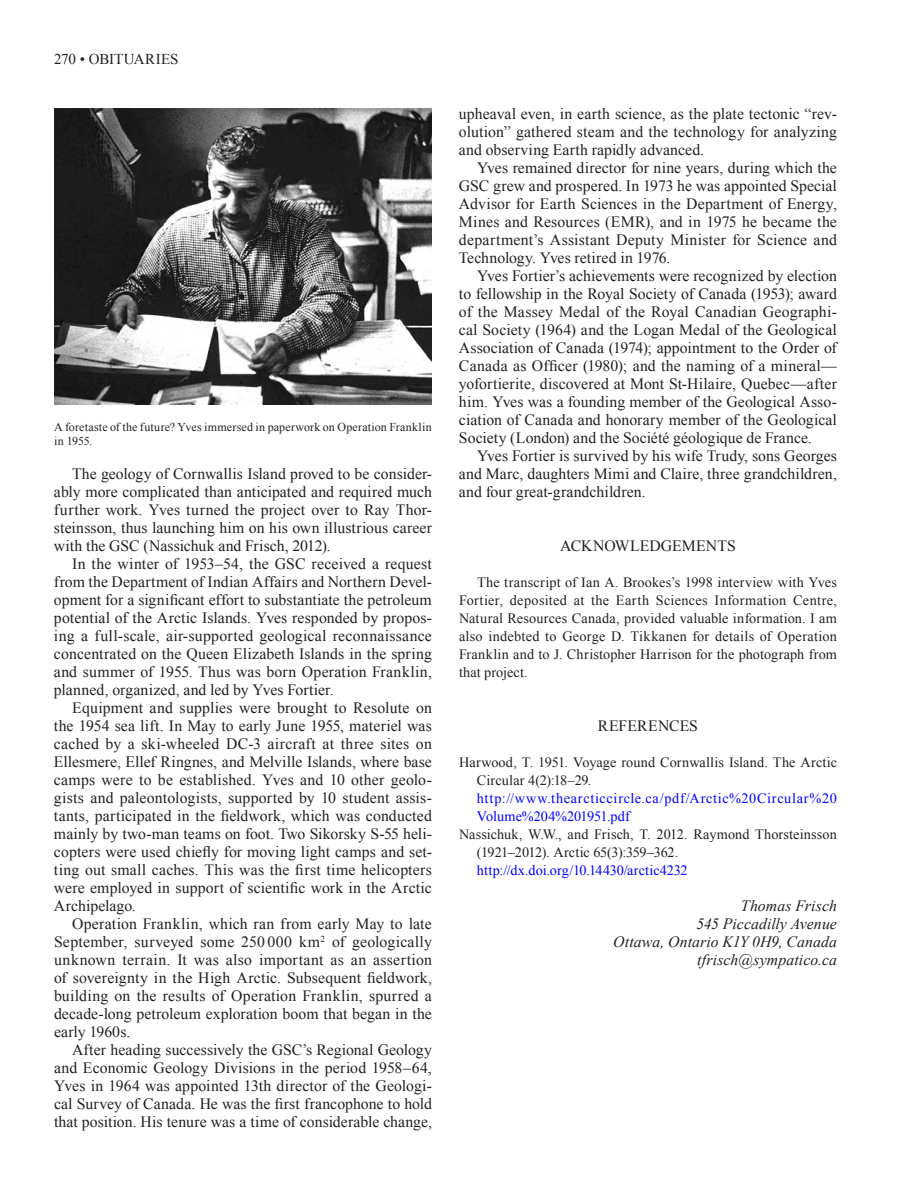
<style>
.page{position:relative;width:918px;height:1188px;background:#fff}
.page>*{position:absolute;margin:0;border:0;box-sizing:border-box;transform-origin:0 0}
.Body_Copy{font:15.75px/18px "Times New Roman";letter-spacing:.005em;color:#231f20;text-align:justify}
.Body_Copy-2{font:italic 15.75px "Times New Roman";letter-spacing:.005em;color:#231f20}
.Header_Level_1{font:15.75px "Times New Roman";color:#231f20}
.Footnotes{font:15px "Times New Roman";color:#231f20}
.Acknowledgments{font:14.25px/18px "Times New Roman";letter-spacing:.005em;color:#231f20;text-align:justify}
.References{font:14.25px/18px "Times New Roman";letter-spacing:.005em;color:#231f20}
.References-2{font:14.25px/18px "Times New Roman";letter-spacing:.03em;color:#00f}
.References-3{font:14.25px "Times New Roman";letter-spacing:.005em;color:#00f}
.Table_Copy{font:12px/13.5px "Times New Roman";letter-spacing:.02em;color:#231f20}
</style>
<div class="page">
<img style="left:54px;top:108px;width:378px;height:297px">
<p class="Footnotes" style="left:54px;top:49px;width:126px">270 • OBITUARIES</p>
<p class="Table_Copy" style="left:54px;top:420px;width:379px">A foretaste of the future? Yves immersed in paperwork on Operation Franklin in 1955.</p>
<p class="Body_Copy" style="left:54px;top:464px;width:379px;text-indent:18px">The geology of Cornwallis Island proved to be consider&shy;ably more complicated than anticipated and required much further work. Yves turned the project over to Ray Thor&shy;steinsson, thus launching him on his own illustrious career with the GSC (Nassichuk and Frisch, 2012).</p>
<p class="Body_Copy" style="left:54px;top:554px;width:379px;text-indent:18px">In the winter of 1953–54, the GSC received a request from the Department of Indian Affairs and Northern Devel&shy;opment for a significant effort to substantiate the petroleum potential of the Arctic Islands. Yves responded by propos&shy;ing a full-scale, air-supported geological reconnaissance concentrated on the Queen Elizabeth Islands in the spring and summer of 1955. Thus was born Operation Franklin, planned, organized, and led by Yves Fortier.</p>
<p class="Body_Copy" style="left:54px;top:698px;width:380px;text-indent:18px">Equipment and supplies were brought to Resolute on the 1954 sea lift. In May to early June 1955, materiel was cached by a ski-wheeled DC-3 aircraft at three sites on Ellesmere, Ellef Ringnes, and Melville Islands, where base camps were to be established. Yves and 10 other geolo&shy;gists and paleontologists, supported by 10 student assis&shy;tants, participated in the fieldwork, which was conducted mainly by two-man teams on foot. Two Sikorsky S-55 heli&shy;copters were used chiefly for moving light camps and set&shy;ting out small caches. This was the first time helicopters were employed in support of scientific work in the Arctic Archipelago.</p>
<p class="Body_Copy" style="left:54px;top:914px;width:380px;text-indent:18px">Operation Franklin, which ran from early May to late September, surveyed some 250 000 km<sup>2</sup> of geologically unknown terrain. It was also important as an assertion of sovereignty in the High Arctic. Subsequent fieldwork, building on the results of Operation Franklin, spurred a decade-long petroleum exploration boom that began in the early 1960s.</p>
<p class="Body_Copy" style="left:54px;top:1040px;width:379px;text-indent:18px">After heading successively the GSC’s Regional Geology and Economic Geology Divisions in the period 1958–64, Yves in 1964 was appointed 13th director of the Geologi&shy;cal Survey of Canada. He was the first francophone to hold that position. His tenure was a time of considerable change,</p>
<p class="Body_Copy" style="left:459px;top:104px;width:379px">upheaval even, in earth science, as the plate tectonic “rev&shy;olution” gathered steam and the technology for analyzing and observing Earth rapidly advanced.</p>
<p class="Body_Copy" style="left:459px;top:158px;width:379px;text-indent:18px">Yves remained director for nine years, during which the GSC grew and prospered. In 1973 he was appointed Special Advisor for Earth Sciences in the Department of Energy, Mines and Resources (EMR), and in 1975 he became the department’s Assistant Deputy Minister for Science and Technology. Yves retired in 1976.</p>
<p class="Body_Copy" style="left:459px;top:266px;width:380px;text-indent:18px">Yves Fortier’s achievements were recognized by election to fellowship in the Royal Society of Canada (1953); award of the Massey Medal of the Royal Canadian Geographi&shy;cal Society (1964) and the Logan Medal of the Geological Association of Canada (1974); appointment to the Order of Canada as Officer (1980); and the naming of a mineral— yofortierite, discovered at Mont St-Hilaire, Quebec—after him. Yves was a founding member of the Geological Asso&shy;ciation of Canada and honorary member of the Geological Society (London) and the Société géologique de France.</p>
<p class="Body_Copy" style="left:459px;top:446px;width:379px;text-indent:18px">Yves Fortier is survived by his wife Trudy, sons Georges and Marc, daughters Mimi and Claire, three grandchildren, and four great-grandchildren.</p>
<p class="Header_Level_1" style="left:560px;top:535px;width:177px">ACKNOWLEDGEMENTS</p>
<p class="Acknowledgments" style="left:459px;top:573px;width:379px;text-indent:18px">The transcript of Ian A. Brookes’s 1998 interview with Yves Fortier, deposited at the Earth Sciences Information Centre, Natural Resources Canada, provided valuable information. I am also indebted to George D. Tikkanen for details of Operation Franklin and to J. Christopher Harrison for the photograph from that project.</p>
<p class="Header_Level_1" style="left:598px;top:715px;width:102px">REFERENCES</p>
<p class="References" style="left:477px;top:753px;width:362px;text-indent:-18px">Harwood, T. 1951. Voyage round Cornwallis Island. The Arctic<br>Circular 4(2):18–29.</p>
<p class="References-2" style="left:477px;top:789px;width:361px">http://www.thearcticcircle.ca/pdf/Arctic%20Circular%20<br>Volume%204%201951.pdf</p>
<p class="References" style="left:477px;top:825px;width:361px;text-indent:-18px">Nassichuk, W.W., and Frisch, T. 2012. Raymond Thorsteinsson (1921–2012). Arctic 65(3):359–362.</p>
<p class="References-3" style="left:477px;top:861px;width:212px">http://dx.doi.org/10.14430/arctic4232</p>
<p class="Body_Copy-2" style="left:741px;top:895px;width:98px">Thomas Frisch</p>
<p class="Body_Copy-2" style="left:697px;top:913px;width:142px">545 Piccadilly Avenue</p>
<p class="Body_Copy-2" style="left:613px;top:931px;width:225px">Ottawa, Ontario K1Y 0H9, Canada</p>
<p class="Body_Copy-2" style="left:697px;top:949px;width:141px">tfrisch@sympatico.ca</p>
</div>
